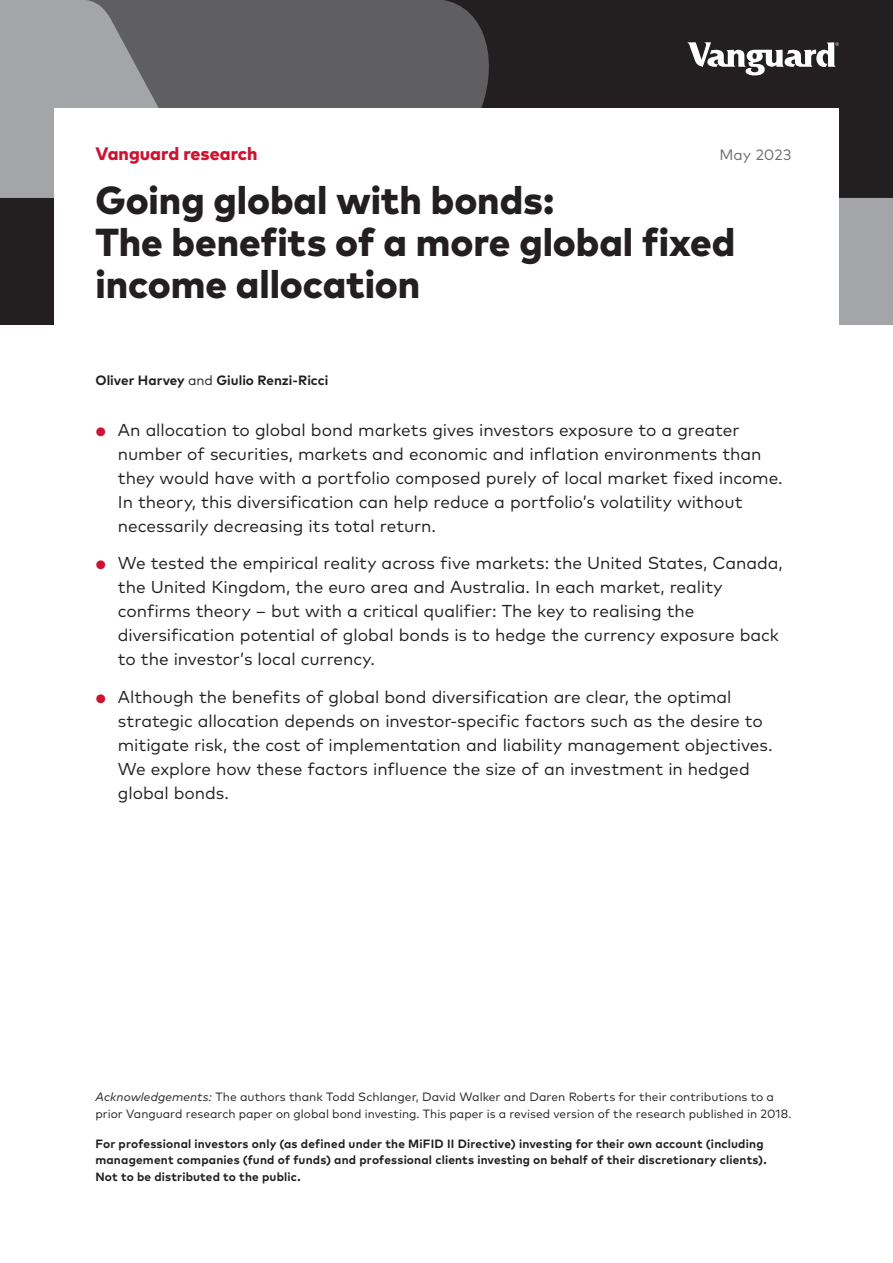
<style>
.page{position:relative;width:893px;height:1263px;background:#fff}
.page>*{position:absolute;margin:0;border:0;box-sizing:border-box;transform-origin:0 0}
.FC_Title_2__lines{font:800 39px/42px "Mark Pro";color:#231f20}
.FC_Vanguard_research{font:800 18px "Mark Pro";color:#cd1331}
.t1{font:17.25px/24px "Mark Pro";letter-spacing:-.005em;color:#231f20}
.FC_Vanguard_research-2{font:15px "Mark Pro";letter-spacing:.01em;color:#6c6d70}
.FC_Authors_1_line__a{font:700 13.5px "Mark Pro";color:#231f20}
.FC_Acknowledgments{font:700 12px/16.5px "Mark Pro";letter-spacing:.015em;color:#231f20}
.FC_Acknowledgments-2{font:12px/16.5px "Mark Pro";letter-spacing:.005em;color:#231f20}
.s1{font-weight:400}
.s2{font-size:12px;color:#cd1331}
.s3{font-style:italic}
</style>
<div class="page">
<svg style="left:0;top:0;width:893px;height:324px;background:#393638"></svg>
<div style="left:839px;top:198px;width:54px;height:126px;background:#a4a5a9"></div>
<svg style="left:0;top:0;width:207px;height:198px;background:#8e8f93"></svg>
<div style="left:54px;top:108px;width:785px;height:219px;background:#fff"></div>
<svg style="left:687px;top:42px;width:152px;height:34px"></svg>
<p class="FC_Vanguard_research" style="left:95px;top:139px;width:164px">Vanguard research</p>
<p class="FC_Vanguard_research-2" style="left:719px;top:143px;width:74px">May 2023</p>
<h1 class="FC_Title_2__lines" style="left:95px;top:176px;width:641px">Going global with bonds:<br>The benefits of a more global fixed income allocation</h1>
<p class="FC_Authors_1_line__a" style="left:95px;top:370px;width:234px">Oliver Harvey <span class="s1">and</span> Giulio Renzi-Ricci</p>
<p class="t1" style="left:118px;top:416px;width:666px;text-indent:-22px"><span class="s2">●</span> An allocation to global bond markets gives investors exposure to a greater number of securities, markets and economic and inflation environments than they would have with a portfolio composed purely of local market fixed income.<br>In theory, this diversification can help reduce a portfolio’s volatility without necessarily decreasing its total return.</p>
<p class="t1" style="left:118px;top:550px;width:666px;text-indent:-22px"><span class="s2">●</span> We tested the empirical reality across five markets: the United States, Canada, the United Kingdom, the euro area and Australia. In each market, reality confirms theory – but with a critical qualifier: The key to realising the diversification potential of global bonds is to hedge the currency exposure back to the investor’s local currency.</p>
<p class="t1" style="left:118px;top:683px;width:656px;text-indent:-22px"><span class="s2">●</span> Although the benefits of global bond diversification are clear, the optimal strategic allocation depends on investor-specific factors such as the desire to mitigate risk, the cost of implementation and liability management objectives.<br>We explore how these factors influence the size of an investment in hedged global bonds.</p>
<p class="FC_Acknowledgments-2" style="left:95px;top:1088px;width:698px"><span class="s3">Acknowledgements:</span> The authors thank Todd Schlanger, David Walker and Daren Roberts for their contributions to a prior Vanguard research paper on global bond investing. This paper is a revised version of the research published in 2018.</p>
<p class="FC_Acknowledgments" style="left:95px;top:1134px;width:673px">For professional investors only (as defined under the MiFID II Directive) investing for their own account (including management companies (fund of funds) and professional clients investing on behalf of their discretionary clients).<br>Not to be distributed to the public.</p>
</div>
